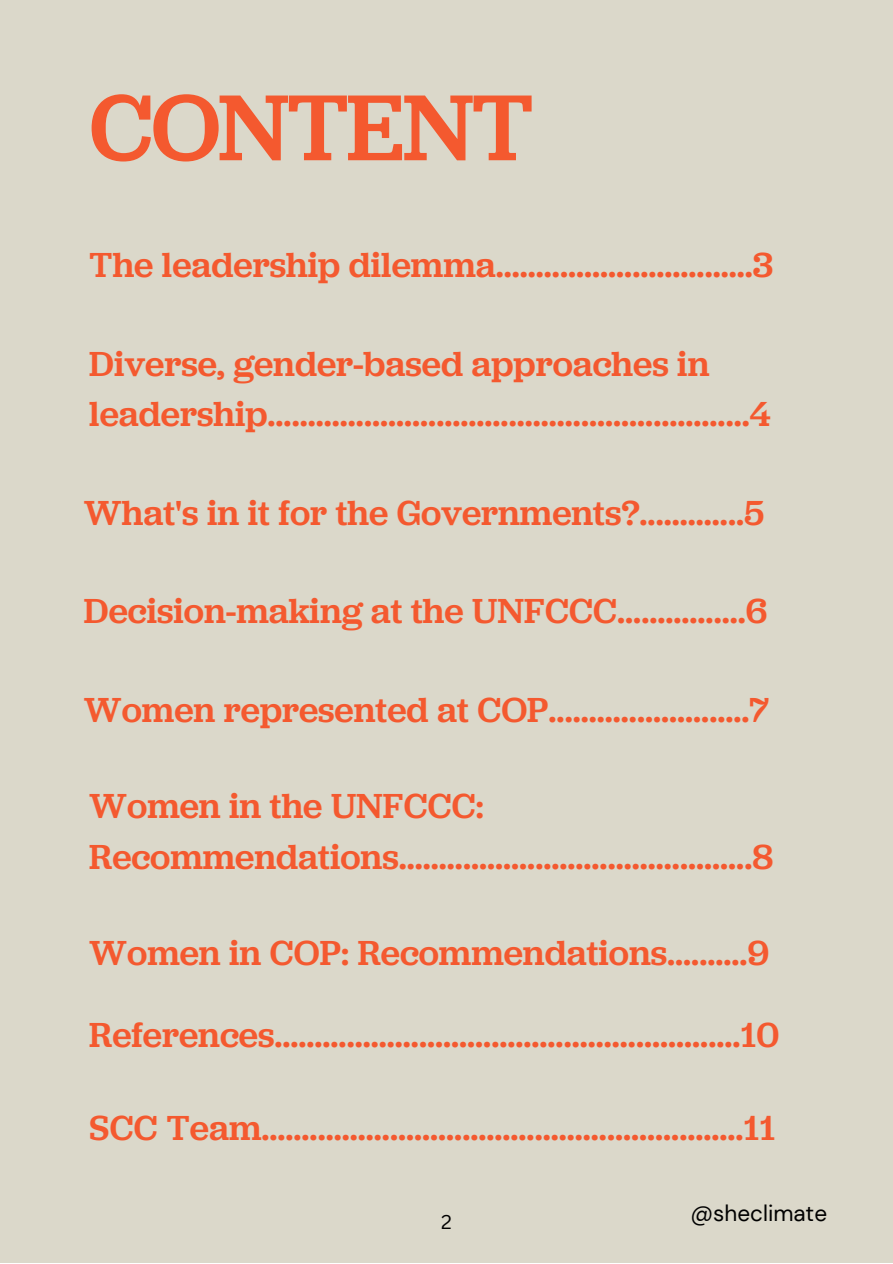
<style>
.page{position:relative;width:893px;height:1264px;background:#fff}
.page>*{position:absolute;margin:0;border:0;box-sizing:border-box;transform-origin:0 0}
.t1{font:500 97.35px "Jubilat";letter-spacing:-.03em;color:#f4592f}
.t2{font:500 36.15px/50.6px "Jubilat";color:#f4592f}
.t3{font:22.5px "DM Sans";color:#000}
.t4{font:19.5px "Canva Sans";color:#000}
</style>
<div class="page">
<div style="left:0;top:0;width:892px;height:1262px;background:#dbd8ca"></div>
<h1 class="t1" style="left:89px;top:82px;width:446px">CONTENT</h1>
<p class="t2" style="left:89px;top:241px;width:685px">The leadership dilemma................................3</p>
<p class="t2" style="left:89px;top:340px;width:683px">Diverse, gender-based approaches in leadership............................................................4</p>
<p class="t2" style="left:84px;top:489px;width:681px">What's in it for the Governments?.............5</p>
<p class="t2" style="left:84px;top:587px;width:684px">Decision-making at the UNFCCC................6</p>
<p class="t2" style="left:84px;top:685px;width:686px">Women represented at COP.........................7</p>
<p class="t2" style="left:89px;top:782px;width:685px">Women in the UNFCCC:<br>Recommendations............................................8</p>
<p class="t2" style="left:89px;top:929px;width:681px">Women in COP: Recommendations..........9</p>
<p class="t2" style="left:89px;top:1010px;width:691px">References..........................................................10</p>
<p class="t2" style="left:89px;top:1103px;width:687px">SCC Team............................................................11</p>
<p class="t4" style="left:441px;top:1207px;width:12px">2</p>
<p class="t3" style="left:690px;top:1198px;width:138px">@sheclimate</p>
</div>
